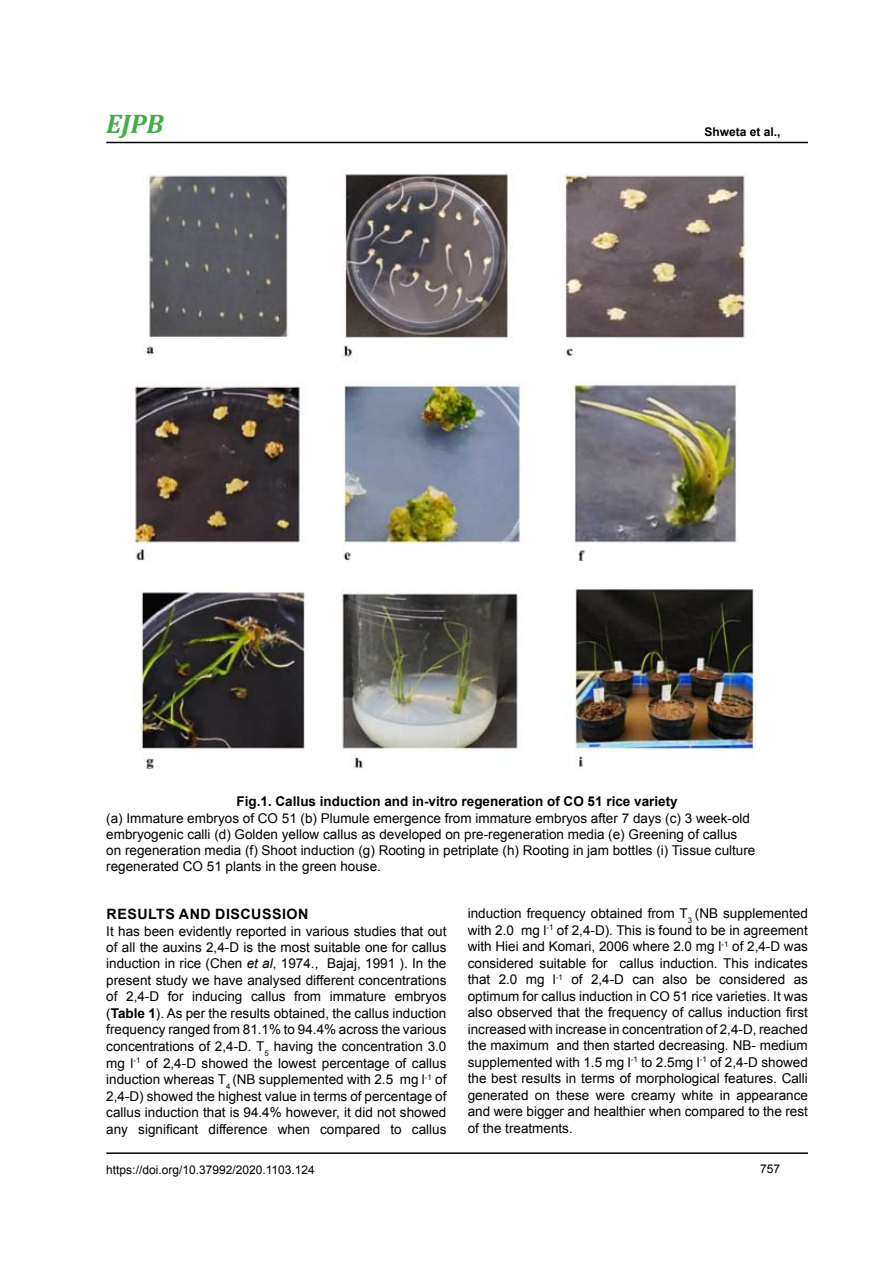
<style>
.page{position:relative;width:893px;height:1263px;background:#fff}
.page>*{position:absolute;margin:0;border:0;box-sizing:border-box;transform-origin:0 0}
.t1{font:italic 700 27px "Cambria";color:#41ad49}
.t2{font:700 14.25px "Arial";letter-spacing:.035em;color:#000}
.t3{font:13.5px/16.5px "Arial";color:#000;text-align:justify}
.t4{font:700 13.5px "Arial";color:#000}
.t5{font:12px "Arial";color:#000}
.t6{font:700 12px "Arial";color:#000}
.s1{font-style:italic}
.s2{font-weight:700}
</style>
<div class="page">
<hr style="left:106px;top:1152px;width:702px;height:2px;background:#000">
<hr style="left:106px;top:142px;width:702px;height:1px;background:#000">
<img style="left:134px;top:173px;width:623px;height:597px">
<h1 class="t1" style="left:106px;top:105px;width:59px">EJPB</h1>
<p class="t6" style="left:705px;top:124px;width:78px">Shweta et al.,</p>
<p class="t4" style="left:237px;top:792px;width:443px">Fig.1. Callus induction and in-vitro regeneration of CO 51 rice variety</p>
<p class="t3" style="left:106px;top:810px;width:651px;text-align:left">(a) Immature embryos of CO 51 (b) Plumule emergence from immature embryos after 7 days (c) 3 week-old embryogenic calli (d) Golden yellow callus as developed on pre-regeneration media (e) Greening of callus on regeneration media (f) Shoot induction (g) Rooting in petriplate (h) Rooting in jam bottles (i) Tissue culture regenerated CO 51 plants in the green house.</p>
<p class="t2" style="left:107px;top:904px;width:119px">Results and disc</p>
<p class="t2" style="left:251px;top:904px;width:21px">ussio</p>
<p class="t2" style="left:298px;top:904px;width:12px">n</p>
<p class="t3" style="left:106px;top:922px;width:342px">It has been evidently reported in various studies that out of all the auxins 2,4-D is the most suitable one for callus induction in rice (Chen <span class="s1">et al</span>, 1974., Bajaj, 1991 ). In the present study we have analysed different concentrations of 2,4-D for inducing callus from immature embryos (<span class="s2">Table 1</span>). As per the results obtained, the callus induction frequency ranged from 81.1% to 94.4% across the various concentrations of 2,4-D. T<sub>5</sub> having the concentration 3.0 mg l<sup>-1</sup> of 2,4-D showed the lowest percentage of callus induction whereas T<sub>4</sub> (NB supplemented with 2.5 mg l<sup>-1</sup> of 2,4-D) showed the highest value in terms of percentage of callus induction that is 94.4% however, it did not showed any significant difference when compared to callus</p>
<p class="t3" style="left:468px;top:905px;width:342px">induction frequency obtained from T<sub>3</sub> (NB supplemented with 2.0 mg l<sup>-1</sup> of 2,4-D). This is found to be in agreement with Hiei and Komari, 2006 where 2.0 mg l<sup>-1</sup> of 2,4-D was considered suitable for callus induction. This indicates that 2.0 mg l<sup>-1</sup> of 2,4-D can also be considered as optimum for callus induction in CO 51 rice varieties. It was also observed that the frequency of callus induction first increased with increase in concentration of 2,4-D, reached the maximum and then started decreasing. NB- medium supplemented with 1.5 mg l<sup>-1</sup> to 2.5mg l<sup>-1</sup> of 2,4-D showed the best results in terms of morphological features. Calli generated on these were creamy white in appearance and were bigger and healthier when compared to the rest of the treatments.</p>
<p class="t5" style="left:106px;top:1161px;width:210px">https://doi.org/10.37992/2020.1103.124</p>
<p class="t5" style="left:760px;top:1160px;width:22px">757</p>
</div>
